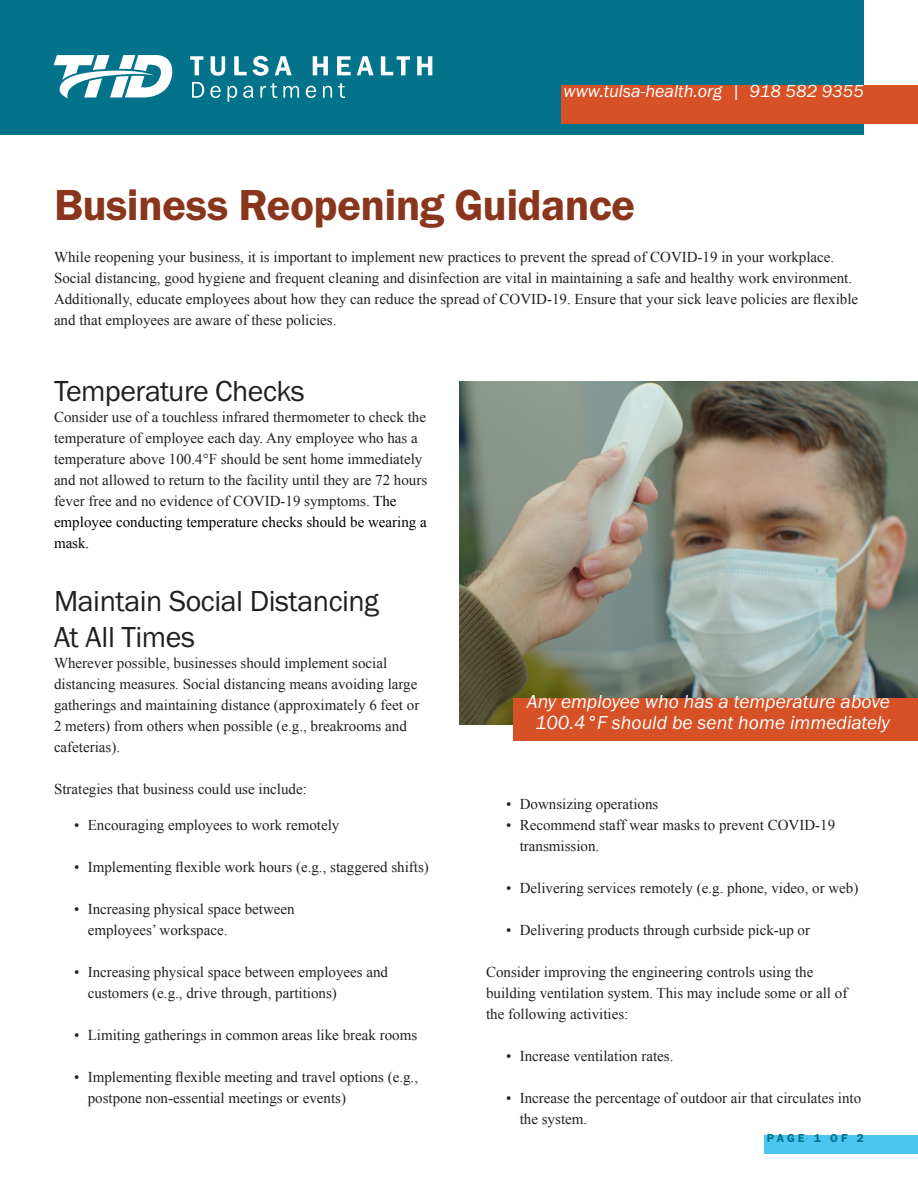
<style>
.page{position:relative;width:918px;height:1188px;background:#fff}
.page>*{position:absolute;margin:0;border:0;box-sizing:border-box;transform-origin:0 0}
.t1{font:45px "Franklin Gothic URW Dem";letter-spacing:-.015em;color:#8a361c}
.t2{font:30px "Franklin Gothic URW Boo";letter-spacing:-.015em;color:#231f20}
.t3{font:19.5px/21px "Franklin Gothic URW Boo Ita";color:#fff;text-align:center}
.t4{font:18px "Franklin Gothic URW Boo Ita";color:#fff}
.t5{font:15px/21px "Times New Roman";color:#231f20}
.t6{font:12px "Franklin Gothic URW Dem";letter-spacing:.25em;color:#03738c}
.s1{color:#000}
</style>
<div class="page">
<div style="left:0;top:0;width:864px;height:135px;background:#03738c"></div>
<div style="left:561px;top:85px;width:357px;height:39px;background:#d65226"></div>
<div style="left:764px;top:1135px;width:154px;height:18px;background:#4ac7f0"></div>
<svg style="left:54px;top:55px;width:119px;height:43px"></svg>
<svg style="left:190px;top:56px;width:13px;height:19px"></svg>
<svg style="left:211px;top:56px;width:14px;height:20px"></svg>
<svg style="left:234px;top:56px;width:35px;height:20px"></svg>
<svg style="left:275px;top:56px;width:17px;height:19px"></svg>
<svg style="left:313px;top:56px;width:15px;height:19px"></svg>
<svg style="left:337px;top:56px;width:14px;height:19px"></svg>
<svg style="left:357px;top:56px;width:17px;height:19px"></svg>
<svg style="left:381px;top:56px;width:29px;height:19px"></svg>
<svg style="left:417px;top:56px;width:15px;height:19px"></svg>
<svg style="left:192px;top:82px;width:12px;height:16px"></svg>
<svg style="left:210px;top:86px;width:11px;height:12px"></svg>
<svg style="left:228px;top:86px;width:9px;height:16px"></svg>
<svg style="left:243px;top:86px;width:10px;height:12px"></svg>
<svg style="left:260px;top:83px;width:17px;height:15px"></svg>
<svg style="left:283px;top:86px;width:16px;height:12px"></svg>
<svg style="left:306px;top:86px;width:10px;height:12px"></svg>
<svg style="left:323px;top:86px;width:9px;height:12px"></svg>
<svg style="left:338px;top:83px;width:7px;height:15px"></svg>
<img style="left:459px;top:381px;width:459px;height:344px">
<div style="left:513px;top:698px;width:405px;height:43px;background:#d65226"></div>
<p class="t4" style="left:564px;top:79px;width:302px">www.tulsa-health.org | 918 582 9355</p>
<p class="t1" style="left:54px;top:177px;width:583px">Business Reopening Guidance</p>
<p class="t5" style="left:54px;top:246px;width:806px">While reopening your business, it is important to implement new practices to prevent the spread of COVID-19 in your workplace.<br>Social distancing, good hygiene and frequent cleaning and disinfection are vital in maintaining a safe and healthy work environment.<br>Additionally, educate employees about how they can reduce the spread of COVID-19. Ensure that your sick leave policies are flexible and that employees are aware of these policies.</p>
<p class="t2" style="left:54px;top:373px;width:252px">Temperature Checks</p>
<p class="t5" style="left:54px;top:406px;width:375px">Consider use of a touchless infrared thermometer to check the temperature of employee each day. Any employee who has a temperature above 100.4°F should be sent home immediately and not allowed to return to the facility until they are 72 hours fever free and no evidence of COVID-19 symptoms. <span class="s1">The employee conducting temperature checks should be wearing a mask.</span></p>
<p class="t2" style="left:54px;top:583px;width:326px">Maintain Social Distancing</p>
<p class="t2" style="left:54px;top:619px;width:143px">At All Times</p>
<p class="t5" style="left:54px;top:652px;width:367px">Wherever possible, businesses should implement social distancing measures. Social distancing means avoiding large gatherings and maintaining distance (approximately 6 feet or 2 meters) from others when possible (e.g., breakrooms and cafeterias).</p>
<p class="t5" style="left:54px;top:778px;width:254px">Strategies that business could use include:</p>
<p class="t5" style="left:74px;top:814px;width:267px">• Encouraging employees to work remotely</p>
<p class="t5" style="left:74px;top:856px;width:356px">• Implementing flexible work hours (e.g., staggered shifts)</p>
<p class="t5" style="left:88px;top:898px;width:209px;text-indent:-14px">• Increasing physical space between employees’ workspace.</p>
<p class="t5" style="left:88px;top:961px;width:302px;text-indent:-14px">• Increasing physical space between employees and customers (e.g., drive through, partitions)</p>
<p class="t5" style="left:74px;top:1024px;width:345px">• Limiting gatherings in common areas like break rooms</p>
<p class="t5" style="left:88px;top:1066px;width:332px;text-indent:-14px">• Implementing flexible meeting and travel options (e.g., postpone non-essential meetings or events)</p>
<p class="t3" style="left:527px;top:690px;width:365px">Any employee who has a temperature above<br>100.4°F should be sent home immediately</p>
<p class="t5" style="left:506px;top:793px;width:154px">• Downsizing operations</p>
<p class="t5" style="left:520px;top:814px;width:317px;text-indent:-14px">• Recommend staff wear masks to prevent COVID-19 transmission.</p>
<p class="t5" style="left:506px;top:877px;width:354px">• Delivering services remotely (e.g. phone, video, or web)</p>
<p class="t5" style="left:506px;top:919px;width:305px">• Delivering products through curbside pick-up or</p>
<p class="t5" style="left:486px;top:961px;width:363px">Consider improving the engineering controls using the building ventilation system. This may include some or all of the following activities:</p>
<p class="t5" style="left:506px;top:1045px;width:169px">• Increase ventilation rates.</p>
<p class="t5" style="left:520px;top:1087px;width:343px;text-indent:-14px">• Increase the percentage of outdoor air that circulates into the system.</p>
<p class="t6" style="left:767px;top:1131px;width:99px">PAGE 1 OF 2</p>
</div>
